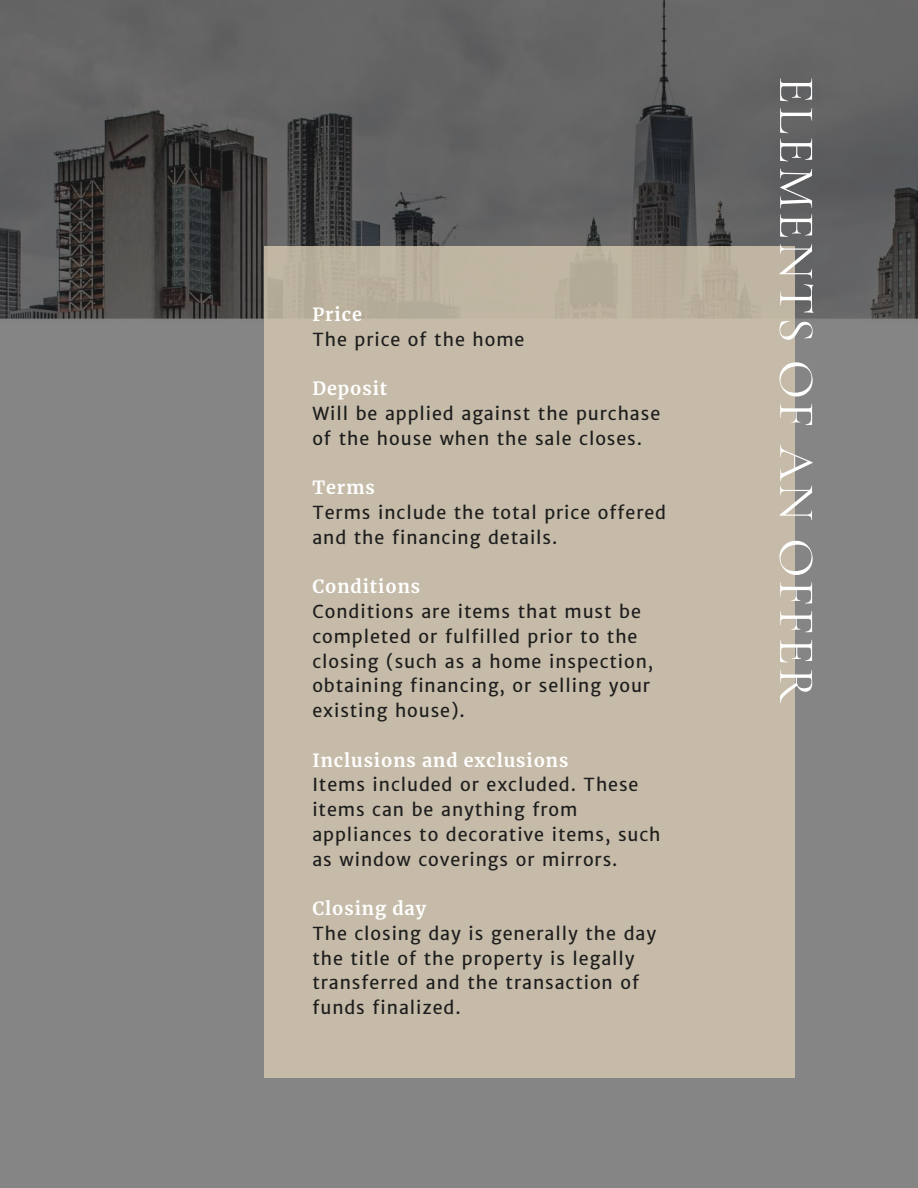
<style>
.page{position:relative;width:918px;height:1188px;background:#fff}
.page>*{position:absolute;margin:0;border:0;box-sizing:border-box;transform-origin:0 0}
.t1{font:51.15px "Cormorant Garamond";letter-spacing:.05em;color:#fff}
.t2{font:18px/24.8px "Merriweather Sans";letter-spacing:.05em;color:#1d1d1d}
.t3{font:700 18px "Merriweather";letter-spacing:.05em;color:#fff}
</style>
<div class="page">
<img style="left:0;top:0;width:918px;height:1188px">
<div style="left:264px;top:247px;width:531px;height:831px;background:#c5bba8"></div>
<p class="t3" style="left:312px;top:303px;width:51px">Price</p>
<p class="t2" style="left:312px;top:327px;width:214px">The price of the home</p>
<p class="t3" style="left:312px;top:378px;width:76px">Deposit</p>
<p class="t2" style="left:312px;top:401px;width:349px">Will be applied against the purchase of the house when the sale closes.</p>
<p class="t3" style="left:312px;top:477px;width:64px">Terms</p>
<p class="t2" style="left:312px;top:500px;width:355px">Terms include the total price offered and the financing details.</p>
<p class="t3" style="left:312px;top:576px;width:109px">Conditions</p>
<p class="t2" style="left:312px;top:599px;width:342px">Conditions are items that must be completed or fulfilled prior to the closing (such as a home inspection, obtaining financing, or selling your existing house).</p>
<p class="t3" style="left:312px;top:749px;width:258px">Inclusions and exclusions</p>
<p class="t2" style="left:312px;top:773px;width:350px">Items included or excluded. These items can be anything from appliances to decorative items, such as window coverings or mirrors.</p>
<p class="t3" style="left:312px;top:897px;width:115px">Closing day</p>
<p class="t2" style="left:312px;top:921px;width:345px">The closing day is generally the day the title of the property is legally transferred and the transaction of funds finalized.</p>
<h1 class="t1" style="left:827px;top:76px;width:628px;rotate:90deg">ELEMENTS OF AN OFFER</h1>
</div>
